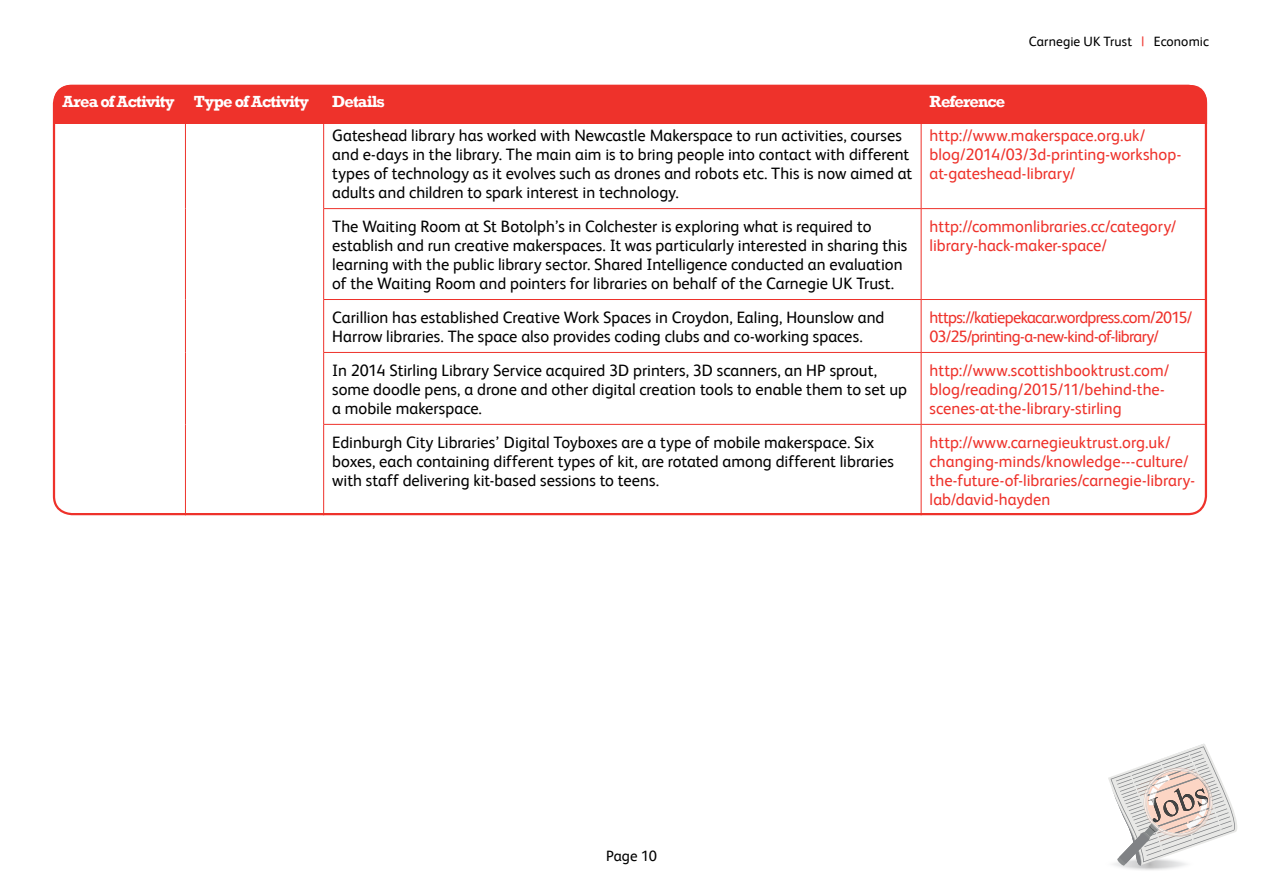
<style>
.page{position:relative;width:1263px;height:893px;background:#fff}
.page>*{position:absolute;margin:0;border:0;box-sizing:border-box;transform-origin:0 0}
.t1{font:16.5px/18.9px "FS Albert";color:#000}
.t2{font:16.5px/18.9px "FS Albert";color:#ee322b}
.t3{font:16.5px/19px "FS Albert";letter-spacing:-.04em;color:#ee322b}
.t4{font:700 16.5px "Rockwell";letter-spacing:-.05em;color:#fff}
.t5{font:15px "FS Albert";color:#000}
.t6{font:13.5px "FS Albert";letter-spacing:.01em;color:#000}
.s1{color:#ee322b}
</style>
<div class="page">
<div style="left:54px;top:85px;width:1153px;height:39px;background:#ee322b"></div>
<hr style="left:185px;top:85px;width:1px;height:33px;background:#ee322b">
<hr style="left:323px;top:85px;width:1px;height:33px;background:#ee322b">
<hr style="left:921px;top:85px;width:1px;height:33px;background:#ee322b">
<hr style="left:185px;top:118px;width:1px;height:91px;background:#ee322b">
<hr style="left:323px;top:118px;width:1px;height:90px;background:#ee322b">
<hr style="left:921px;top:118px;width:1px;height:90px;background:#ee322b">
<hr style="left:185px;top:209px;width:1px;height:90px;background:#ee322b">
<hr style="left:323px;top:208px;width:598px;height:1px;background:#ee322b">
<hr style="left:323px;top:209px;width:1px;height:90px;background:#ee322b">
<hr style="left:921px;top:208px;width:284px;height:1px;background:#ee322b">
<hr style="left:921px;top:209px;width:1px;height:90px;background:#ee322b">
<hr style="left:185px;top:299px;width:1px;height:53px;background:#ee322b">
<hr style="left:323px;top:299px;width:598px;height:1px;background:#ee322b">
<hr style="left:323px;top:300px;width:1px;height:52px;background:#ee322b">
<hr style="left:921px;top:299px;width:284px;height:1px;background:#ee322b">
<hr style="left:921px;top:300px;width:1px;height:52px;background:#ee322b">
<hr style="left:185px;top:352px;width:1px;height:72px;background:#ee322b">
<hr style="left:323px;top:352px;width:598px;height:1px;background:#ee322b">
<hr style="left:323px;top:353px;width:1px;height:71px;background:#ee322b">
<hr style="left:921px;top:352px;width:284px;height:1px;background:#ee322b">
<hr style="left:921px;top:353px;width:1px;height:71px;background:#ee322b">
<hr style="left:185px;top:424px;width:1px;height:91px;background:#ee322b">
<hr style="left:323px;top:424px;width:598px;height:1px;background:#ee322b">
<hr style="left:323px;top:425px;width:1px;height:90px;background:#ee322b">
<hr style="left:921px;top:424px;width:284px;height:1px;background:#ee322b">
<hr style="left:921px;top:425px;width:1px;height:90px;background:#ee322b">
<svg style="left:1105px;top:856px;width:88px;height:16px"></svg>
<svg style="left:1108px;top:744px;width:129px;height:123px"></svg>
<p class="t6" style="left:1029px;top:34px;width:182px">Carnegie UK Trust <span class="s1">|</span> Economic</p>
<p class="t4" style="left:63px;top:92px;width:248px">Area of Activity Type of Activity</p>
<p class="t4" style="left:332px;top:92px;width:54px">Details</p>
<p class="t4" style="left:930px;top:92px;width:77px">Reference</p>
<p class="t1" style="left:332px;top:126px;width:582px">Gateshead library has worked with Newcastle Makerspace to run activities, courses and e-days in the library. The main aim is to bring people into contact with different types of technology as it evolves such as drones and robots etc. This is now aimed at adults and children to spark interest in technology.</p>
<p class="t2" style="left:930px;top:126px;width:253px">http://www.makerspace.org.uk/ blog/2014/03/3d-printing-workshop&shy;at-gateshead-library/</p>
<p class="t1" style="left:332px;top:217px;width:577px">The Waiting Room at St Botolph’s in Colchester is exploring what is required to establish and run creative makerspaces. It was particularly interested in sharing this learning with the public library sector. Shared Intelligence conducted an evaluation of the Waiting Room and pointers for libraries on behalf of the Carnegie UK Trust.</p>
<p class="t2" style="left:930px;top:217px;width:248px">http://commonlibraries.cc/category/ library-hack-maker-space/</p>
<p class="t1" style="left:332px;top:308px;width:554px">Carillion has established Creative Work Spaces in Croydon, Ealing, Hounslow and<br>Harrow libraries. The space also provides coding clubs and co-working spaces.</p>
<p class="t3" style="left:930px;top:308px;width:264px">https://katiepekacar.wordpress.com/2015/<br>03/25/printing-a-new-kind-of-library/</p>
<p class="t1" style="left:332px;top:361px;width:576px">In 2014 Stirling Library Service acquired 3D printers, 3D scanners, an HP sprout, some doodle pens, a drone and other digital creation tools to enable them to set up a mobile makerspace.</p>
<p class="t2" style="left:930px;top:361px;width:241px">http://www.scottishbooktrust.com/ blog/reading/2015/11/behind-the&shy;scenes-at-the-library-stirling</p>
<p class="t1" style="left:332px;top:432px;width:563px">Edinburgh City Libraries’ Digital Toyboxes are a type of mobile makerspace. Six boxes, each containing different types of kit, are rotated among different libraries with staff delivering kit-based sessions to teens.</p>
<p class="t2" style="left:930px;top:432px;width:267px">http://www.carnegieuktrust.org.uk/ changing-minds/knowledge---culture/ the-future-of-libraries/carnegie-library&shy;lab/david-hayden</p>
<p class="t5" style="left:606px;top:847px;width:52px">Page 10</p>
</div>
